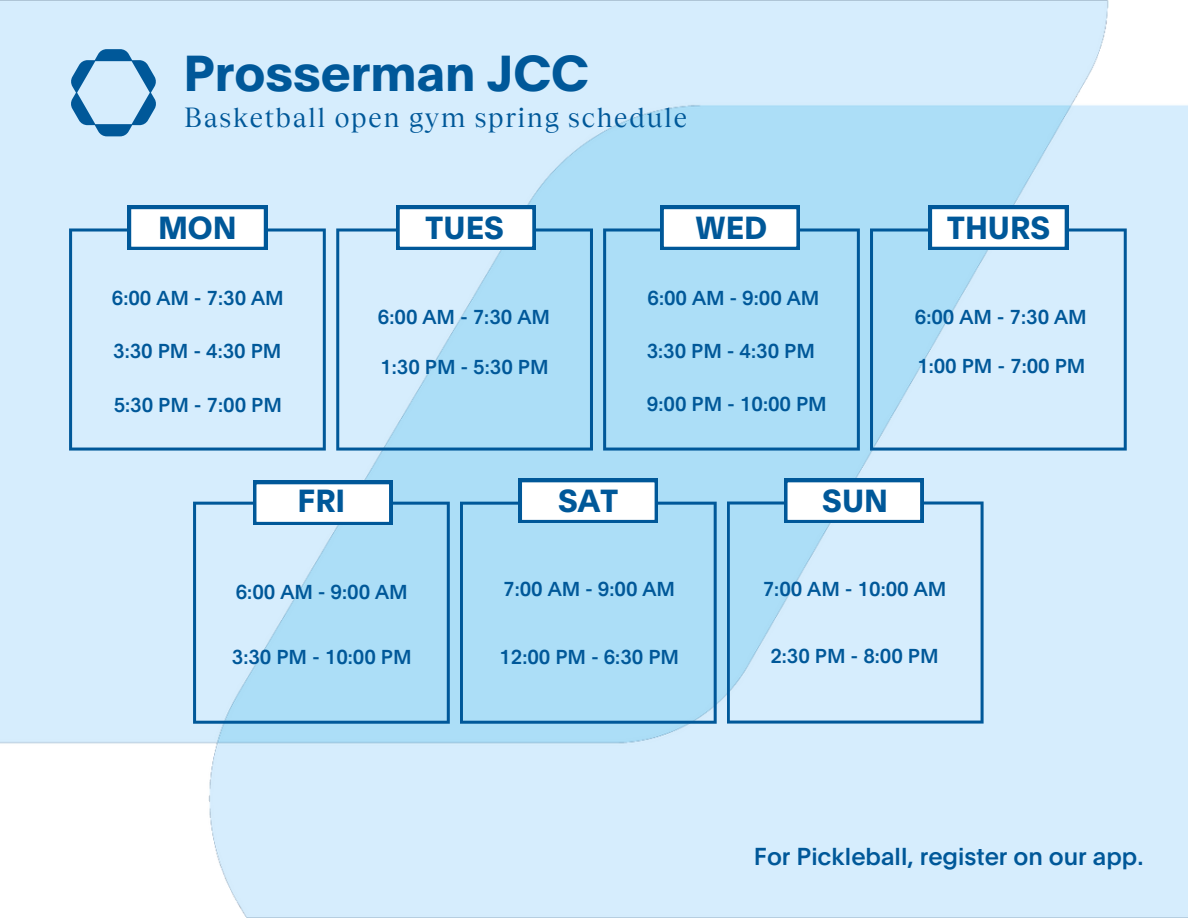
<style>
.page{position:relative;width:1188px;height:918px;background:#fff}
.page>*{position:absolute;margin:0;border:0;box-sizing:border-box;transform-origin:0 0}
.t1{font:700 49.35px "Plain";color:#005899}
.t2{font:700 31.2px "Plain";color:#005899}
.t3{font:27px "Tobias";letter-spacing:.065em;color:#005899}
.t4{font:500 24px "Plain";color:#005899}
.t5{font:500 19.8px "Plain";color:#005899}
</style>
<div class="page">
<img style="left:0;top:0;width:1188px;height:918px">
<div style="left:69px;top:228px;width:257px;height:223px;background:#d6edfd"></div>
<svg style="left:336px;top:228px;width:257px;height:223px;background:#b4ddf4"></svg>
<div style="left:603px;top:228px;width:257px;height:223px;background:#acdef7"></div>
<svg style="left:870px;top:228px;width:257px;height:223px;background:#c2e2f6"></svg>
<svg style="left:193px;top:502px;width:257px;height:222px;background:#b1dcf4"></svg>
<svg style="left:727px;top:502px;width:257px;height:222px;background:#c5e3f7"></svg>
<div style="left:460px;top:502px;width:257px;height:222px;background:#acdef7"></div>
<div style="left:253px;top:480px;width:137px;height:42px;background:#005899"></div>
<svg style="left:128px;top:206px;width:139px;height:44px"></svg>
<svg style="left:396px;top:206px;width:140px;height:44px"></svg>
<svg style="left:660px;top:206px;width:140px;height:44px"></svg>
<svg style="left:929px;top:206px;width:139px;height:44px"></svg>
<svg style="left:784px;top:479px;width:139px;height:44px"></svg>
<svg style="left:519px;top:479px;width:139px;height:44px"></svg>
<svg style="left:253px;top:481px;width:139px;height:44px;background:#cfdfeb"></svg>
<svg style="left:71px;top:49px;width:85px;height:87px;background:#95c0de"></svg>
<p class="t1" style="left:183px;top:36px;width:407px">Prosserman JCC</p>
<p class="t3" style="left:184px;top:100px;width:505px">Basketball open gym spring schedule</p>
<h1 class="t2" style="left:158px;top:204px;width:80px">MON</h1>
<h3 class="t2" style="left:425px;top:204px;width:80px">TUES</h3>
<h2 class="t2" style="left:696px;top:204px;width:73px">WED</h2>
<p class="t2" style="left:947px;top:204px;width:105px">THURS</p>
<p class="t5" style="left:112px;top:283px;width:174px">6:00 AM - 7:30 AM</p>
<p class="t5" style="left:113px;top:336px;width:170px">3:30 PM - 4:30 PM</p>
<h2 class="t5" style="left:114px;top:390px;width:170px">5:30 PM - 7:00 PM</h2>
<p class="t5" style="left:378px;top:302px;width:174px">6:00 AM - 7:30 AM</p>
<p class="t5" style="left:380px;top:351px;width:170px">1:30 PM - 5:30 PM</p>
<p class="t5" style="left:647px;top:283px;width:174px">6:00 AM - 9:00 AM</p>
<p class="t5" style="left:647px;top:336px;width:170px">3:30 PM - 4:30 PM</p>
<h2 class="t5" style="left:647px;top:389px;width:181px">9:00 PM - 10:00 PM</h2>
<p class="t5" style="left:915px;top:302px;width:174px">6:00 AM - 7:30 AM</p>
<h2 class="t5" style="left:917px;top:351px;width:170px">1:00 PM - 7:00 PM</h2>
<p class="t2" style="left:297px;top:477px;width:49px">FRI</p>
<p class="t2" style="left:558px;top:477px;width:62px">SAT</p>
<h2 class="t2" style="left:822px;top:477px;width:67px">SUN</h2>
<h2 class="t5" style="left:236px;top:576px;width:174px">6:00 AM - 9:00 AM</h2>
<p class="t5" style="left:232px;top:642px;width:181px">3:30 PM - 10:00 PM</p>
<p class="t5" style="left:503px;top:574px;width:174px">7:00 AM - 9:00 AM</p>
<p class="t5" style="left:499px;top:642px;width:181px">12:00 PM - 6:30 PM</p>
<h2 class="t5" style="left:763px;top:574px;width:185px">7:00 AM - 10:00 AM</h2>
<p class="t5" style="left:770px;top:640px;width:170px">2:30 PM - 8:00 PM</p>
<p class="t4" style="left:754px;top:839px;width:391px">For Pickleball, register on our app.</p>
</div>
